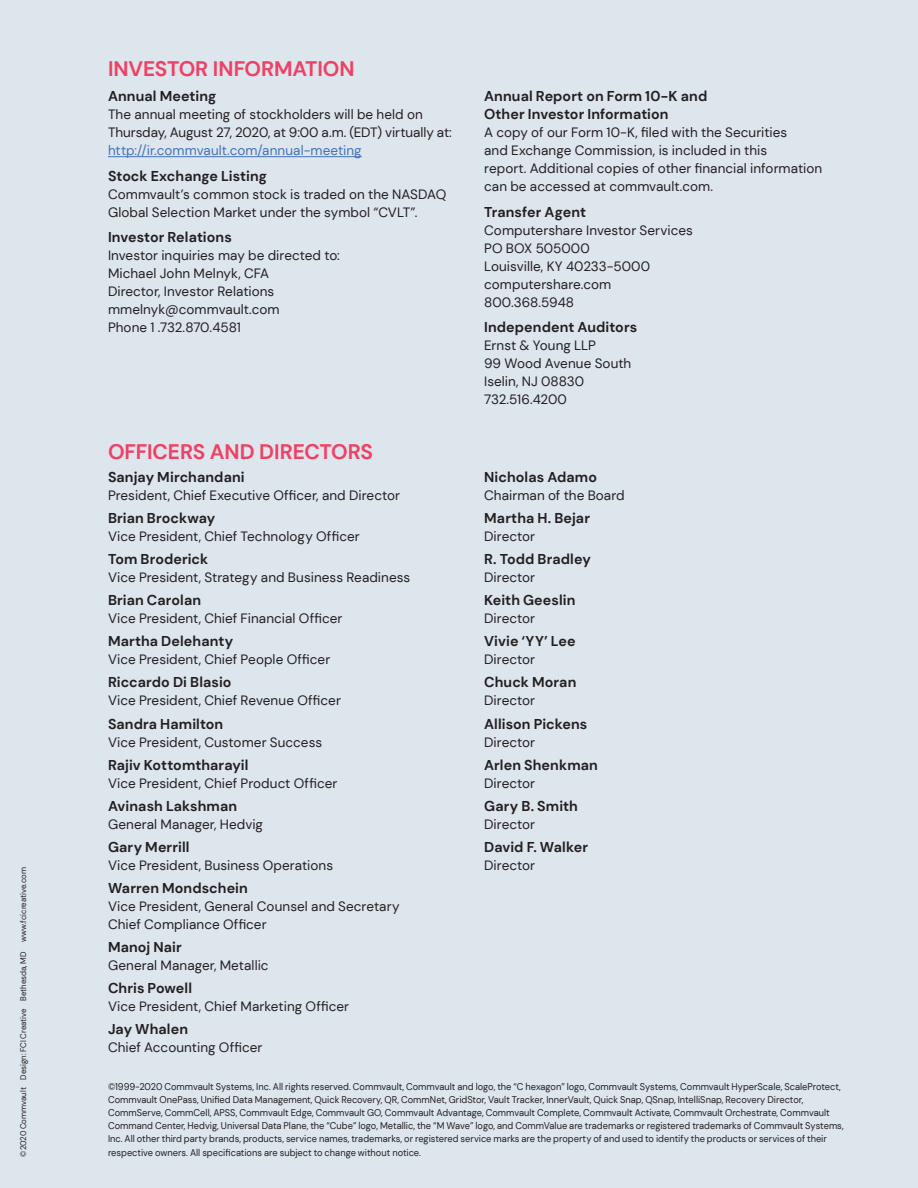
<style>
.page{position:relative;width:918px;height:1188px;background:#fff}
.page>*{position:absolute;margin:0;border:0;box-sizing:border-box;transform-origin:0 0}
.t1{font:700 21px "DM Sans";letter-spacing:-.005em;color:#ef4065}
.t2{font:700 14.25px/18px "DM Sans";letter-spacing:.005em;color:#231f20}
.t3{font:13.5px/18px "DM Sans";letter-spacing:.005em;color:#231f20}
.t4{font:13.5px "DM Sans";letter-spacing:-.02em;color:#231f20}
.t5{font:9.75px/13.2px "DM Sans";color:#231f20;scale:.95 1}
.t6{font:8.25px "DM Sans";color:#231f20;scale:.95 1}
.s1{color:#4372b9}
</style>
<div class="page">
<div style="left:1px;top:0;width:917px;height:1188px;background:#dde5ed"></div>
<hr style="left:108px;top:156px;width:254px;height:1px;background:#4372b9">
<p class="t6" style="left:18px;top:1156px;width:306px;rotate:-90deg">©2020 Commvault Design: FCI Creative Bethesda, MD www.fcicreative.com</p>
<p class="t1" style="left:108px;top:55px;width:248px">INVESTOR INFORMATION</p>
<p class="t2" style="left:108px;top:87px;width:110px">Annual Meeting</p>
<p class="t3" style="left:108px;top:106px;width:346px">The annual meeting of stockholders will be held on<br>Thursday, August 27, 2020, at 9:00 a.m. (EDT) virtually at: <span class="s1">http://ir.commvault.com/annual-meeting</span></p>
<p class="t2" style="left:108px;top:167px;width:161px">Stock Exchange Listing</p>
<p class="t3" style="left:108px;top:185px;width:340px">Commvault’s common stock is traded on the NASDAQ<br>Global Selection Market under the symbol “CVLT”.</p>
<p class="t2" style="left:108px;top:228px;width:125px">Investor Relations</p>
<p class="t3" style="left:108px;top:247px;width:233px">Investor inquiries may be directed to:<br>Michael John Melnyk, CFA</p>
<p class="t3" style="left:108px;top:283px;width:168px">Director, Investor Relations</p>
<p class="t3" style="left:108px;top:301px;width:173px">mmelnyk@commvault.com</p>
<p class="t3" style="left:108px;top:319px;width:134px">Phone 1 .732.870.4581</p>
<p class="t1" style="left:108px;top:438px;width:267px">OFFICERS AND DIRECTORS</p>
<p class="t2" style="left:108px;top:468px;width:138px">Sanjay Mirchandani</p>
<p class="t3" style="left:108px;top:486px;width:294px">President, Chief Executive Officer, and Director</p>
<p class="t2" style="left:108px;top:509px;width:109px">Brian Brockway</p>
<p class="t3" style="left:108px;top:527px;width:253px">Vice President, Chief Technology Officer</p>
<p class="t2" style="left:108px;top:550px;width:102px">Tom Broderick</p>
<p class="t3" style="left:108px;top:568px;width:304px">Vice President, Strategy and Business Readiness</p>
<p class="t2" style="left:108px;top:591px;width:95px">Brian Carolan</p>
<p class="t3" style="left:108px;top:609px;width:236px">Vice President, Chief Financial Officer</p>
<p class="t2" style="left:108px;top:632px;width:127px">Martha Delehanty</p>
<p class="t3" style="left:108px;top:651px;width:224px">Vice President, Chief People Officer</p>
<p class="t2" style="left:108px;top:673px;width:125px">Riccardo Di Blasio</p>
<p class="t3" style="left:108px;top:692px;width:234px">Vice President, Chief Revenue Officer</p>
<p class="t2" style="left:108px;top:715px;width:117px">Sandra Hamilton</p>
<p class="t3" style="left:108px;top:733px;width:216px">Vice President, Customer Success</p>
<p class="t2" style="left:108px;top:756px;width:142px">Rajiv Kottomtharayil</p>
<p class="t3" style="left:108px;top:774px;width:231px">Vice President, Chief Product Officer</p>
<p class="t2" style="left:108px;top:797px;width:131px">Avinash Lakshman</p>
<p class="t3" style="left:108px;top:815px;width:157px">General Manager, Hedvig</p>
<p class="t2" style="left:108px;top:838px;width:83px">Gary Merrill</p>
<p class="t3" style="left:108px;top:856px;width:227px">Vice President, Business Operations</p>
<p class="t2" style="left:108px;top:879px;width:141px">Warren Mondschein</p>
<p class="t3" style="left:108px;top:897px;width:293px">Vice President, General Counsel and Secretary</p>
<p class="t3" style="left:108px;top:915px;width:160px">Chief Compliance Officer</p>
<p class="t2" style="left:108px;top:938px;width:75px">Manoj Nair</p>
<p class="t3" style="left:108px;top:956px;width:162px">General Manager, Metallic</p>
<p class="t2" style="left:108px;top:979px;width:86px">Chris Powell</p>
<p class="t3" style="left:108px;top:997px;width:243px">Vice President, Chief Marketing Officer</p>
<p class="t2" style="left:108px;top:1020px;width:82px">Jay Whalen</p>
<p class="t3" style="left:108px;top:1038px;width:156px">Chief Accounting Officer</p>
<p class="t2" style="left:484px;top:87px;width:225px">Annual Report on Form 10-K and<br>Other Investor Information</p>
<p class="t3" style="left:484px;top:124px;width:305px">A copy of our Form 10-K, filed with the Securities</p>
<p class="t3" style="left:484px;top:142px;width:340px">and Exchange Commission, is included in this<br>report. Additional copies of other financial information can be accessed at commvault.com.</p>
<p class="t2" style="left:484px;top:203px;width:103px">Transfer Agent</p>
<p class="t3" style="left:484px;top:221px;width:210px">Computershare Investor Services<br>PO BOX 505000<br>Louisville, KY 40233-5000 computershare.com<br>800.368.5948</p>
<p class="t2" style="left:484px;top:318px;width:155px">Independent Auditors</p>
<p class="t3" style="left:484px;top:337px;width:113px">Ernst &amp; Young LLP</p>
<p class="t3" style="left:484px;top:355px;width:149px">99 Wood Avenue South</p>
<p class="t3" style="left:484px;top:373px;width:101px">Iselin, NJ 08830</p>
<p class="t4" style="left:484px;top:391px;width:84px">732.516.4200</p>
<p class="t2" style="left:484px;top:468px;width:114px">Nicholas Adamo</p>
<p class="t3" style="left:484px;top:486px;width:142px">Chairman of the Board</p>
<p class="t2" style="left:484px;top:509px;width:107px">Martha H. Bejar</p>
<p class="t3" style="left:484px;top:527px;width:52px">Director</p>
<p class="t2" style="left:484px;top:550px;width:108px">R. Todd Bradley</p>
<p class="t3" style="left:484px;top:568px;width:52px">Director</p>
<p class="t2" style="left:484px;top:591px;width:93px">Keith Geeslin</p>
<p class="t3" style="left:484px;top:609px;width:52px">Director</p>
<p class="t2" style="left:484px;top:632px;width:93px">Vivie ‘YY’ Lee</p>
<p class="t3" style="left:484px;top:651px;width:52px">Director</p>
<p class="t2" style="left:484px;top:673px;width:94px">Chuck Moran</p>
<p class="t3" style="left:484px;top:692px;width:52px">Director</p>
<p class="t2" style="left:484px;top:715px;width:105px">Allison Pickens</p>
<p class="t3" style="left:484px;top:733px;width:52px">Director</p>
<p class="t2" style="left:484px;top:756px;width:115px">Arlen Shenkman</p>
<p class="t3" style="left:484px;top:774px;width:52px">Director</p>
<p class="t2" style="left:484px;top:797px;width:95px">Gary B. Smith</p>
<p class="t3" style="left:484px;top:815px;width:52px">Director</p>
<p class="t2" style="left:484px;top:838px;width:105px">David F. Walker</p>
<p class="t3" style="left:484px;top:856px;width:52px">Director</p>
<p class="t5" style="left:108px;top:1080px;width:776px">©1999-2020 Commvault Systems, Inc. All rights reserved. Commvault, Commvault and logo, the “C hexagon” logo, Commvault Systems, Commvault HyperScale, ScaleProtect, Commvault OnePass, Unified Data Management, Quick Recovery, QR, CommNet, GridStor, Vault Tracker, InnerVault, Quick Snap, QSnap, IntelliSnap, Recovery Director, CommServe, CommCell, APSS, Commvault Edge, Commvault GO, Commvault Advantage, Commvault Complete, Commvault Activate, Commvault Orchestrate, Commvault Command Center, Hedvig, Universal Data Plane, the “Cube” logo, Metallic, the “M Wave” logo, and CommValue are trademarks or registered trademarks of Commvault Systems, Inc. All other third party brands, products, service names, trademarks, or registered service marks are the property of and used to identify the products or services of their</p>
<p class="t5" style="left:108px;top:1146px;width:331px">respective owners. All specifications are subject to change without notice.</p>
</div>
